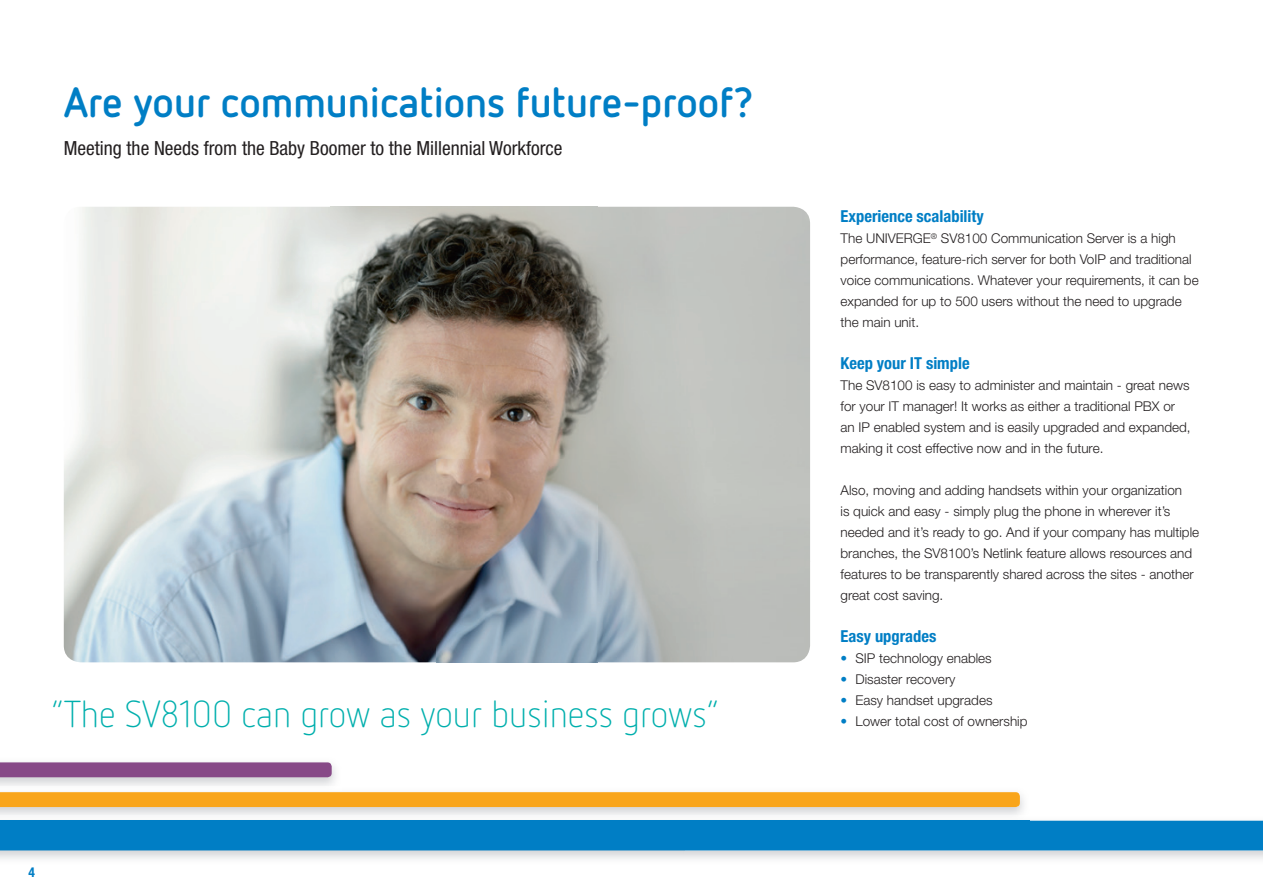
<style>
.page{position:relative;width:1263px;height:893px;background:#fff}
.page>*{position:absolute;margin:0;border:0;box-sizing:border-box;transform-origin:0 0}
.t1{font:700 42px "Netto OT";color:#007ec5}
.t2{font:300 37.5px "Netto OT";color:#00afad}
.t3{font:condensed 19.5px "Helvetica Neue LT Pro";color:#231f20}
.t4{font:700 condensed 16.5px "Helvetica Neue LT Pro";color:#007ec5}
.t5{font:300 13.5px/21px "Helvetica Neue LT Pro";color:#231f20}
.t6{font:700 condensed 13.5px "Helvetica Neue LT Pro";color:#007ec5}
.s1{color:#007ec5}
</style>
<div class="page">
<img style="left:684px;top:820px;width:579px;height:39px">
<div style="left:0;top:821px;width:1263px;height:29px;background:#007ec5"></div>
<img style="left:0;top:796px;width:1029px;height:25px">
<img style="left:0;top:821px;width:1029px;height:1px">
<div style="left:0;top:792px;width:1020px;height:15px;background:#f9a51b"></div>
<svg style="left:0;top:762px;width:332px;height:15px;background:#8a4e8a"></svg>
<img style="left:64px;top:207px;width:746px;height:455px">
<h1 class="t1" style="left:64px;top:76px;width:691px">Are your communications future-proof?</h1>
<h3 class="t3" style="left:64px;top:137px;width:500px">Meeting the Needs from the Baby Boomer to the Millennial Workforce</h3>
<h2 class="t2" style="left:51px;top:691px;width:669px">“ The SV8100 can grow as your business grows”</h2>
<p class="t6" style="left:29px;top:864px;width:8px">4</p>
<p class="t4" style="left:840px;top:206px;width:145px">Experience scalability</p>
<p class="t5" style="left:840px;top:227px;width:360px">The UNIVERGE<sup>®</sup> SV8100 Communication Server is a high performance, feature-rich server for both VoIP and traditional voice communications. Whatever your requirements, it can be expanded for up to 500 users without the need to upgrade the main unit.</p>
<p class="t4" style="left:840px;top:353px;width:131px">Keep your IT simple</p>
<p class="t5" style="left:840px;top:374px;width:352px">The SV8100 is easy to administer and maintain - great news for your IT manager! It works as either a traditional PBX or an IP enabled system and is easily upgraded and expanded, making it cost effective now and in the future.</p>
<p class="t5" style="left:840px;top:479px;width:360px">Also, moving and adding handsets within your organization<br>is quick and easy - simply plug the phone in wherever it’s needed and it’s ready to go. And if your company has multiple branches, the SV8100’s Netlink feature allows resources and features to be transparently shared across the sites - another great cost saving.</p>
<p class="t4" style="left:840px;top:626px;width:97px">Easy upgrades</p>
<p class="t5" style="left:840px;top:647px;width:153px"><span class="s1">•</span> SIP technology enables</p>
<p class="t5" style="left:840px;top:668px;width:116px"><span class="s1">•</span> Disaster recovery</p>
<p class="t5" style="left:840px;top:689px;width:153px"><span class="s1">•</span> Easy handset upgrades</p>
<p class="t5" style="left:840px;top:710px;width:188px"><span class="s1">•</span> Lower total cost of ownership</p>
</div>
